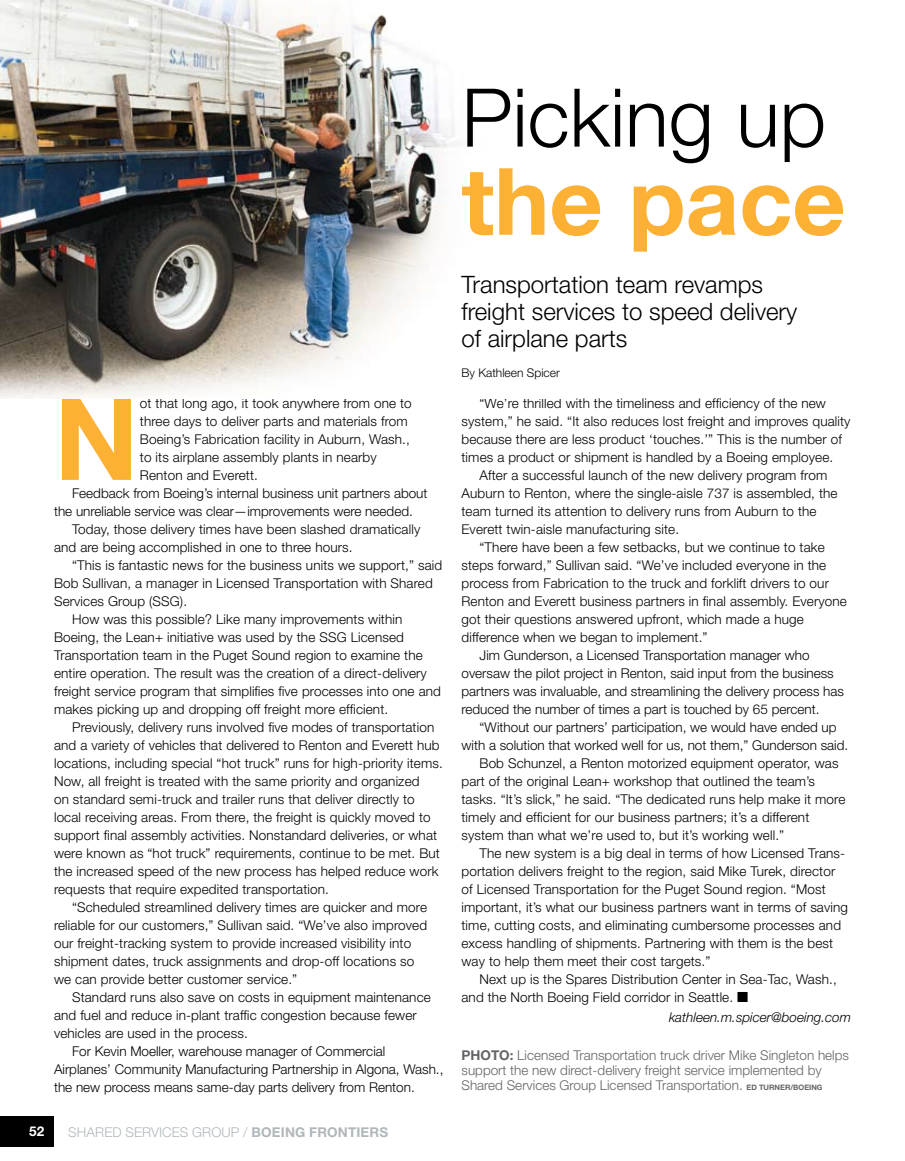
<style>
.page{position:relative;width:905px;height:1161px;background:#fff}
.page>*{position:absolute;margin:0;border:0;box-sizing:border-box;transform-origin:0 0}
.t1{font:700 114.3px "Helvetica Neue";color:#fcb034}
.t2{font:700 93px "Helvetica Neue";color:#fcb034}
.t3{font:300 81px "Helvetica Neue";color:#000}
.t4{font:300 24px/27px "Helvetica Neue";color:#000}
.t5{font:300 13.5px "Helvetica Neue";letter-spacing:.01em;color:#000}
.t6{font:300 13.5px/15px "Helvetica Neue";color:#636467}
.t7{font:300 13.5px "Helvetica Neue";letter-spacing:.01em;color:#b0b7bb}
.t8{font:italic 300 13.5px "Helvetica Neue";color:#000}
.t9{font:700 13.5px "Helvetica Neue";color:#fff}
.t10{font:300 12px "Helvetica Neue";color:#000}
.t11{font:700 7.5px "Helvetica Neue";color:#636467}
.s1{font-weight:700}
.s2{font-weight:700;font-size:7.5px}
</style>
<div class="page">
<div style="left:0;top:1116px;width:54px;height:31px;background:#000"></div>
<img style="left:0;top:0;width:457px;height:399px">
<h1 class="t1" style="left:54px;top:368px;width:86px">N</h1>
<p class="t5" style="left:140px;top:395px;width:273px">ot that long ago, it took anywhere from one to</p>
<p class="t5" style="left:140px;top:413px;width:269px">three days to deliver parts and materials from</p>
<p class="t5" style="left:140px;top:431px;width:271px">Boeing’s Fabrication facility in Auburn, Wash.,</p>
<p class="t5" style="left:140px;top:449px;width:238px">to its airplane assembly plants in nearby</p>
<p class="t5" style="left:140px;top:467px;width:119px">Renton and Everett.</p>
<p class="t5" style="left:72px;top:485px;width:357px">Feedback from Boeing’s internal business unit partners about</p>
<p class="t5" style="left:54px;top:503px;width:360px">the unreliable service was clear—improvements were needed.</p>
<p class="t5" style="left:72px;top:521px;width:350px">Today, those delivery times have been slashed dramatically</p>
<p class="t5" style="left:54px;top:539px;width:300px">and are being accomplished in one to three hours.</p>
<p class="t5" style="left:72px;top:557px;width:371px">“This is fantastic news for the business units we support,” said</p>
<p class="t5" style="left:54px;top:575px;width:380px">Bob Sullivan, a manager in Licensed Transportation with Shared</p>
<p class="t5" style="left:54px;top:593px;width:135px">Services Group (SSG).</p>
<p class="t5" style="left:72px;top:611px;width:332px">How was this possible? Like many improvements within</p>
<p class="t5" style="left:54px;top:629px;width:351px">Boeing, the Lean+ initiative was used by the SSG Licensed</p>
<p class="t5" style="left:54px;top:647px;width:370px">Transportation team in the Puget Sound region to examine the</p>
<p class="t5" style="left:54px;top:665px;width:374px">entire operation. The result was the creation of a direct-delivery</p>
<p class="t5" style="left:54px;top:683px;width:388px">freight service program that simplifies five processes into one and</p>
<p class="t5" style="left:54px;top:701px;width:336px">makes picking up and dropping off freight more efficient.</p>
<p class="t5" style="left:72px;top:719px;width:364px">Previously, delivery runs involved five modes of transportation</p>
<p class="t5" style="left:54px;top:737px;width:387px">and a variety of vehicles that delivered to Renton and Everett hub</p>
<p class="t5" style="left:54px;top:755px;width:390px">locations, including special “hot truck” runs for high-priority items.</p>
<p class="t5" style="left:54px;top:773px;width:367px">Now, all freight is treated with the same priority and organized</p>
<p class="t5" style="left:54px;top:791px;width:362px">on standard semi-truck and trailer runs that deliver directly to</p>
<p class="t5" style="left:54px;top:809px;width:378px">local receiving areas. From there, the freight is quickly moved to</p>
<p class="t5" style="left:54px;top:827px;width:384px">support final assembly activities. Nonstandard deliveries, or what</p>
<p class="t5" style="left:54px;top:845px;width:387px">were known as “hot truck” requirements, continue to be met. But</p>
<p class="t5" style="left:54px;top:863px;width:386px">the increased speed of the new process has helped reduce work</p>
<p class="t5" style="left:54px;top:881px;width:276px">requests that require expedited transportation.</p>
<p class="t5" style="left:72px;top:899px;width:356px">“Scheduled streamlined delivery times are quicker and more</p>
<p class="t5" style="left:54px;top:917px;width:374px">reliable for our customers,” Sullivan said. “We’ve also improved</p>
<p class="t5" style="left:54px;top:935px;width:359px">our freight-tracking system to provide increased visibility into</p>
<p class="t5" style="left:54px;top:953px;width:362px">shipment dates, truck assignments and drop-off locations so</p>
<p class="t5" style="left:54px;top:971px;width:245px">we can provide better customer service.”</p>
<p class="t5" style="left:72px;top:989px;width:360px">Standard runs also save on costs in equipment maintenance</p>
<p class="t5" style="left:54px;top:1007px;width:364px">and fuel and reduce in-plant traffic congestion because fewer</p>
<p class="t5" style="left:54px;top:1025px;width:195px">vehicles are used in the process.</p>
<p class="t5" style="left:72px;top:1043px;width:315px">For Kevin Moeller, warehouse manager of Commercial</p>
<p class="t5" style="left:54px;top:1061px;width:391px">Airplanes’ Community Manufacturing Partnership in Algona, Wash.,</p>
<p class="t5" style="left:54px;top:1079px;width:362px">the new process means same-day parts delivery from Renton.</p>
<p class="t9" style="left:29px;top:1123px;width:17px">52</p>
<p class="t7" style="left:68px;top:1124px;width:321px">SHARED SERVICES GROUP / <span class="s1">BOEING FRONTIERS</span></p>
<h3 class="t3" style="left:461px;top:68px;width:366px">Picking up</h3>
<h2 class="t2" style="left:461px;top:144px;width:386px">THE PACE</h2>
<h3 class="t4" style="left:461px;top:270px;width:337px">Transportation team revamps freight services to speed delivery of airplane parts</h3>
<p class="t10" style="left:461px;top:365px;width:100px">By Kathleen Spicer</p>
<p class="t5" style="left:479px;top:395px;width:348px">“We’re thrilled with the timeliness and efficiency of the new</p>
<p class="t5" style="left:461px;top:413px;width:390px">system,” he said. “It also reduces lost freight and improves quality</p>
<p class="t5" style="left:461px;top:431px;width:382px">because there are less product ‘touches.’” This is the number of</p>
<p class="t5" style="left:461px;top:449px;width:373px">times a product or shipment is handled by a Boeing employee.</p>
<p class="t5" style="left:479px;top:467px;width:349px">After a successful launch of the new delivery program from</p>
<p class="t5" style="left:461px;top:485px;width:377px">Auburn to Renton, where the single-aisle 737 is assembled, the</p>
<p class="t5" style="left:461px;top:503px;width:356px">team turned its attention to delivery runs from Auburn to the</p>
<p class="t5" style="left:461px;top:521px;width:219px">Everett twin-aisle manufacturing site.</p>
<p class="t5" style="left:479px;top:539px;width:347px">“There have been a few setbacks, but we continue to take</p>
<p class="t5" style="left:461px;top:557px;width:366px">steps forward,” Sullivan said. “We’ve included everyone in the</p>
<p class="t5" style="left:461px;top:575px;width:369px">process from Fabrication to the truck and forklift drivers to our</p>
<p class="t5" style="left:461px;top:593px;width:387px">Renton and Everett business partners in final assembly. Everyone</p>
<p class="t5" style="left:461px;top:611px;width:344px">got their questions answered upfront, which made a huge</p>
<p class="t5" style="left:461px;top:629px;width:247px">difference when we began to implement.”</p>
<p class="t5" style="left:479px;top:647px;width:331px">Jim Gunderson, a Licensed Transportation manager who</p>
<p class="t5" style="left:461px;top:665px;width:374px">oversaw the pilot project in Renton, said input from the business</p>
<p class="t5" style="left:461px;top:683px;width:384px">partners was invaluable, and streamlining the delivery process has</p>
<p class="t5" style="left:461px;top:701px;width:359px">reduced the number of times a part is touched by 65 percent.</p>
<p class="t5" style="left:479px;top:719px;width:358px">“Without our partners’ participation, we would have ended up</p>
<p class="t5" style="left:461px;top:737px;width:388px">with a solution that worked well for us, not them,” Gunderson said.</p>
<p class="t5" style="left:479px;top:755px;width:360px">Bob Schunzel, a Renton motorized equipment operator, was</p>
<p class="t5" style="left:461px;top:773px;width:355px">part of the original Lean+ workshop that outlined the team’s</p>
<p class="t5" style="left:461px;top:791px;width:385px">tasks. “It’s slick,” he said. “The dedicated runs help make it more</p>
<p class="t5" style="left:461px;top:809px;width:349px">timely and efficient for our business partners; it’s a different</p>
<p class="t5" style="left:461px;top:827px;width:324px">system than what we’re used to, but it’s working well.”</p>
<p class="t5" style="left:479px;top:845px;width:367px">The new system is a big deal in terms of how Licensed Trans-</p>
<p class="t5" style="left:461px;top:863px;width:375px">portation delivers freight to the region, said Mike Turek, director</p>
<p class="t5" style="left:461px;top:881px;width:366px">of Licensed Transportation for the Puget Sound region. “Most</p>
<p class="t5" style="left:461px;top:899px;width:388px">important, it’s what our business partners want in terms of saving</p>
<p class="t5" style="left:461px;top:917px;width:381px">time, cutting costs, and eliminating cumbersome processes and</p>
<p class="t5" style="left:461px;top:935px;width:373px">excess handling of shipments. Partnering with them is the best</p>
<p class="t5" style="left:461px;top:953px;width:250px">way to help them meet their cost targets.”</p>
<p class="t5" style="left:479px;top:971px;width:359px">Next up is the Spares Distribution Center in Sea-Tac, Wash.,</p>
<p class="t5" style="left:461px;top:989px;width:288px">and the North Boeing Field corridor in Seattle. ■</p>
<p class="t8" style="left:669px;top:1009px;width:183px">kathleen.m.spicer@boeing.com</p>
<p class="t6" style="left:461px;top:1047px;width:389px"><span class="s1">PHOTO:</span> Licensed Transportation truck driver Mike Singleton helps support the new direct-delivery freight service implemented by<br>Shared Services Group Licensed Transportation. <span class="s2">ED TURNER</span></p>
<p class="t11" style="left:790px;top:1082px;width:14px">/BOEING</p>
</div>
